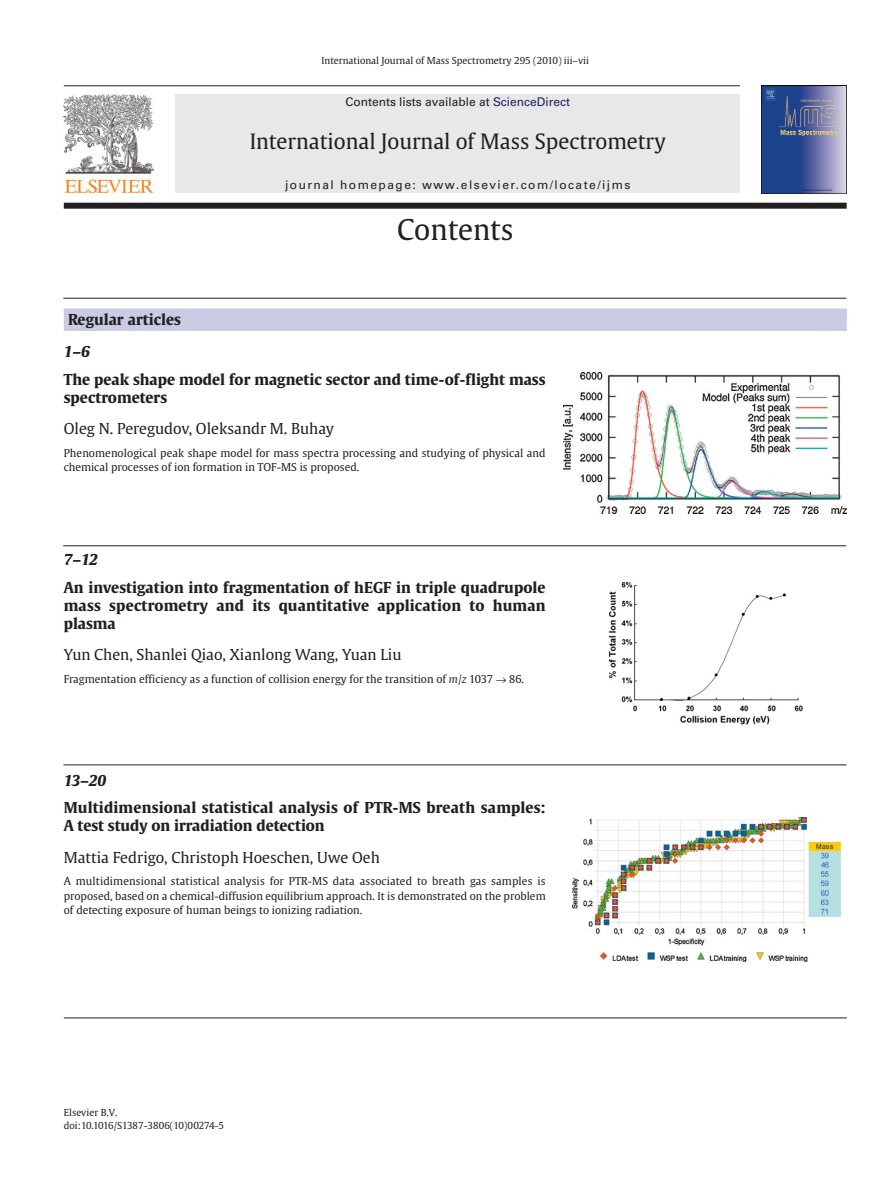
<style>
.page{position:relative;width:893px;height:1191px;background:#fff}
.page>*{position:absolute;margin:0;border:0;box-sizing:border-box;transform-origin:0 0}
.t1{font:28.5px "Gulliver";color:#231f20}
.t2{font:21px "Gulliver";color:#231f20}
.t3{font:700 15px/18px "Gulliver";color:#231f20}
.t4{font:15px "Gulliver";color:#231f20}
.t5{font:italic 700 15px "Gulliver";color:#231f20}
.t6{font:12px "Univers";letter-spacing:.12em;color:#231f20}
.t7{font:12px "Univers";color:#231f20}
.t8{font:10.8px/14.4px "Gulliver";color:#231f20}
.t9{font:9.6px/12.9px "Gulliver";color:#231f20}
.s1{color:#211f60}
.s2{font-style:italic;font-size:10.5px}
</style>
<div class="page">
<hr style="left:63px;top:764px;width:783px;height:1px;background:#231f20">
<hr style="left:63px;top:298px;width:783px;height:1px;background:#231f20">
<hr style="left:63px;top:545px;width:783px;height:1px;background:#231f20">
<img style="left:564px;top:372px;width:282px;height:142px">
<img style="left:609px;top:581px;width:194px;height:144px">
<img style="left:572px;top:817px;width:268px;height:144px">
<hr style="left:64px;top:85px;width:676px;height:1px;background:#231f20">
<div style="left:64px;top:203px;width:783px;height:6px;background:#231f20"></div>
<img style="left:64px;top:94px;width:90px;height:98px">
<div style="left:176px;top:94px;width:564px;height:99px;background:#e7e8e9"></div>
<img style="left:762px;top:86px;width:85px;height:107px">
<hr style="left:64px;top:1017px;width:783px;height:1px;background:#231f20">
<div style="left:64px;top:308px;width:783px;height:23px;background:#cacce5"></div>
<h3 class="t3" style="left:68px;top:312px;width:114px">Regular articles</h3>
<p class="t9" style="left:322px;top:55px;width:269px">International Journal of Mass Spectrometry 295 (2010) iii–vii</p>
<p class="t7" style="left:345px;top:97px;width:226px">Contents lists available at <span class="s1">ScienceDirect</span></p>
<h2 class="t2" style="left:250px;top:132px;width:418px">International Journal of Mass Spectrometry</h2>
<p class="t6" style="left:285px;top:180px;width:347px">journal homepage: www.elsevier.com/locate/ijms</p>
<h1 class="t1" style="left:397px;top:218px;width:118px">Contents</h1>
<h3 class="t5" style="left:64px;top:345px;width:28px">1–6</h3>
<h3 class="t3" style="left:64px;top:371px;width:483px">The peak shape model for magnetic sector and time-of-flight mass spectrometers</h3>
<h3 class="t4" style="left:64px;top:422px;width:272px">Oleg N. Peregudov, Oleksandr M. Buhay</h3>
<p class="t8" style="left:64px;top:446px;width:483px">Phenomenological peak shape model for mass spectra processing and studying of physical and chemical processes of ion formation in TOF-MS is proposed.</p>
<h3 class="t5" style="left:64px;top:553px;width:36px">7–12</h3>
<h3 class="t3" style="left:64px;top:579px;width:483px;text-align:justify">An investigation into fragmentation of hEGF in triple quadrupole mass spectrometry and its quantitative application to human plasma</h3>
<h3 class="t4" style="left:64px;top:648px;width:339px">Yun Chen, Shanlei Qiao, Xianlong Wang, Yuan Liu</h3>
<p class="t8" style="left:64px;top:672px;width:462px">Fragmentation efficiency as a function of collision energy for the transition of <span class="s2">m</span>/<span class="s2">z</span> 1037 → 86.</p>
<h3 class="t5" style="left:64px;top:774px;width:44px">13–20</h3>
<h3 class="t3" style="left:64px;top:799px;width:483px">Multidimensional statistical analysis of PTR-MS breath samples:<br>A test study on irradiation detection</h3>
<h3 class="t4" style="left:64px;top:851px;width:318px">Mattia Fedrigo, Christoph Hoeschen, Uwe Oeh</h3>
<p class="t8" style="left:64px;top:875px;width:483px;text-align:justify">A multidimensional statistical analysis for PTR-MS data associated to breath gas samples is proposed, based on a chemical-diffusion equilibrium approach. It is demonstrated on the problem of detecting exposure of human beings to ionizing radiation.</p>
<p class="t9" style="left:64px;top:1106px;width:162px">Elsevier B.V. doi:10.1016/S1387-3806(10)00274-5</p>
</div>
